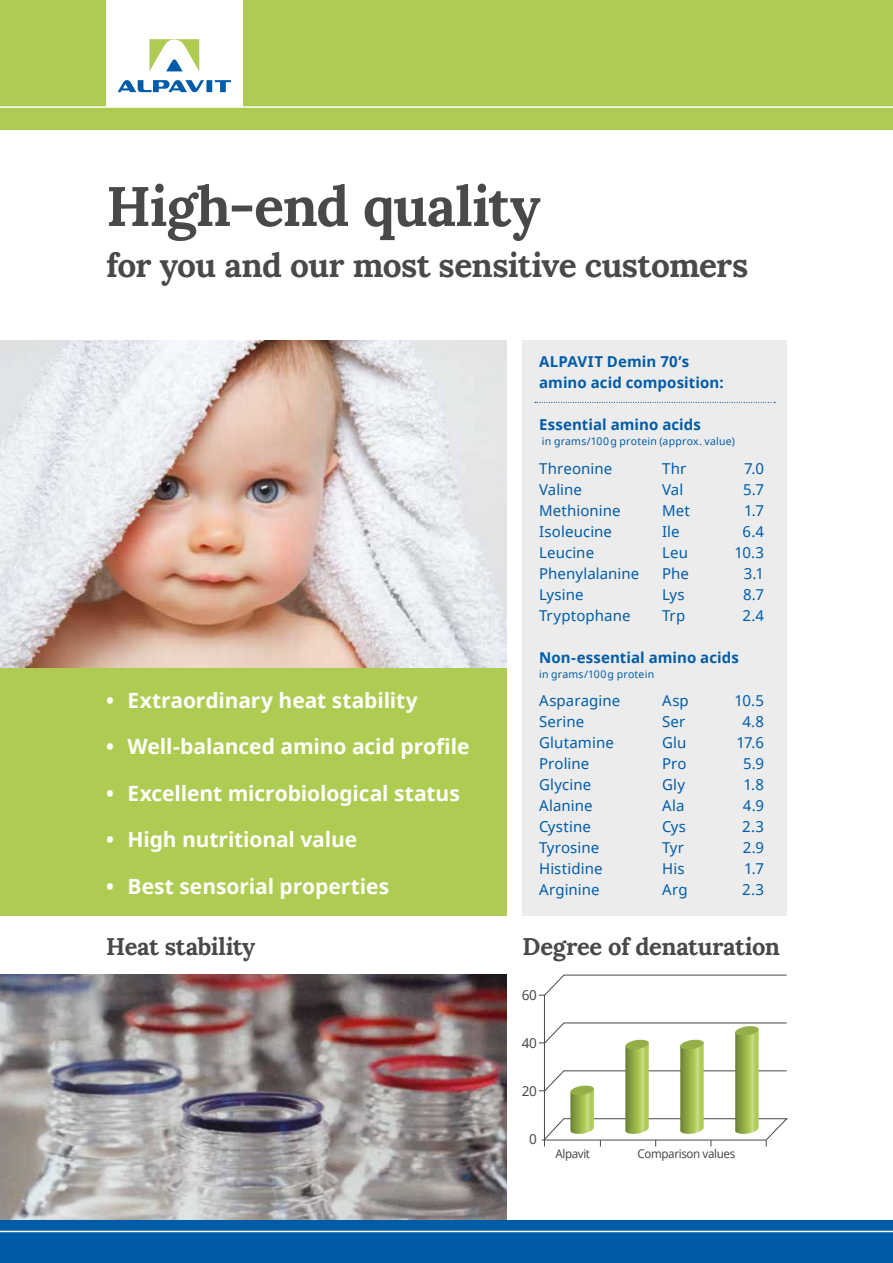
<style>
.page{position:relative;width:893px;height:1263px;background:#fff}
.page>*{position:absolute;margin:0;border:0;box-sizing:border-box;transform-origin:0 0}
.t1{font:700 55.5px "Lora";letter-spacing:-.025em;color:#494948}
.t2{font:700 33.45px "Lora";letter-spacing:-.02em;color:#494948}
.t3{font:700 24px "Lora";letter-spacing:-.015em;color:#494948}
.t4{font:700 21px "Noto Sans";letter-spacing:-.005em;color:#fff}
.t5{font:15px "Noto Sans";letter-spacing:.005em;color:#005ca9}
.t6{font:700 15px/21px "Noto Sans";letter-spacing:.005em;color:#005ca9}
.t7{font:13.5px "Noto Sans";color:#494948}
.t8{font:12px "Noto Sans";letter-spacing:-.03em;color:#494948;scale:.96 1}
.t9{font:10.5px "Noto Sans";letter-spacing:.02em;color:#005ca9}
</style>
<div class="page">
<img style="left:0;top:340px;width:506px;height:328px">
<div style="left:0;top:0;width:893px;height:130px;background:#aecc52"></div>
<div style="left:0;top:668px;width:506px;height:247px;background:#aecc52"></div>
<div style="left:523px;top:340px;width:264px;height:575px;background:#ececed"></div>
<hr style="left:544px;top:995px;width:1px;height:151px;background:#494948">
<svg style="left:539px;top:974px;width:248px;height:22px"></svg>
<svg style="left:539px;top:1022px;width:249px;height:124px"></svg>
<hr style="left:0;top:106px;width:893px;height:2px;background:#fff">
<div style="left:106px;top:0;width:136px;height:107px;background:#fff"></div>
<svg style="left:118px;top:80px;width:113px;height:12px"></svg>
<svg style="left:150px;top:39px;width:49px;height:32px"></svg>
<img style="left:0;top:975px;width:506px;height:245px">
<div style="left:0;top:1220px;width:893px;height:43px;background:#005ca9"></div>
<hr style="left:0;top:1231px;width:893px;height:1px;background:#fff">
<svg style="left:535px;top:402px;width:240px;height:1px"></svg>
<h1 class="t1" style="left:106px;top:170px;width:436px">High-end quality</h1>
<h2 class="t2" style="left:106px;top:243px;width:643px">for you and our most sensitive customers</h2>
<h3 class="t4" style="left:106px;top:685px;width:313px">• Extraordinary heat stability</h3>
<h3 class="t4" style="left:106px;top:732px;width:365px">• Well-balanced amino acid profile</h3>
<h3 class="t4" style="left:106px;top:778px;width:355px">• Excellent microbiological status</h3>
<h3 class="t4" style="left:106px;top:825px;width:252px">• High nutritional value</h3>
<h3 class="t4" style="left:106px;top:871px;width:284px">• Best sensorial properties</h3>
<p class="t6" style="left:539px;top:351px;width:186px">ALPAVIT Demin 70’s amino acid composition:</p>
<p class="t6" style="left:539px;top:414px;width:163px">Essential amino acids</p>
<p class="t9" style="left:542px;top:434px;width:194px">in grams/100g protein (approx. value)</p>
<p class="t5" style="left:539px;top:458px;width:75px">Threonine</p>
<p class="t5" style="left:662px;top:458px;width:26px">Thr</p>
<p class="t5" style="left:744px;top:458px;width:21px">7.0</p>
<p class="t5" style="left:539px;top:479px;width:44px">Valine</p>
<p class="t5" style="left:662px;top:479px;width:23px">Val</p>
<p class="t5" style="left:743px;top:479px;width:22px">5.7</p>
<p class="t5" style="left:539px;top:500px;width:83px">Methionine</p>
<p class="t5" style="left:662px;top:500px;width:29px">Met</p>
<p class="t5" style="left:744px;top:500px;width:22px">1.7</p>
<p class="t5" style="left:539px;top:521px;width:74px">Isoleucine</p>
<p class="t5" style="left:662px;top:521px;width:19px">Ile</p>
<p class="t5" style="left:743px;top:521px;width:23px">6.4</p>
<p class="t5" style="left:539px;top:542px;width:57px">Leucine</p>
<p class="t5" style="left:662px;top:542px;width:27px">Leu</p>
<p class="t5" style="left:734px;top:542px;width:31px">10.3</p>
<p class="t5" style="left:539px;top:563px;width:102px">Phenylalanine</p>
<p class="t5" style="left:662px;top:563px;width:28px">Phe</p>
<p class="t5" style="left:744px;top:563px;width:22px">3.1</p>
<p class="t5" style="left:539px;top:584px;width:46px">Lysine</p>
<p class="t5" style="left:662px;top:584px;width:24px">Lys</p>
<p class="t5" style="left:743px;top:584px;width:23px">8.7</p>
<p class="t5" style="left:539px;top:605px;width:93px">Tryptophane</p>
<p class="t5" style="left:662px;top:605px;width:25px">Trp</p>
<p class="t5" style="left:742px;top:605px;width:23px">2.4</p>
<p class="t6" style="left:539px;top:646px;width:201px">Non-essential amino acids</p>
<p class="t9" style="left:539px;top:667px;width:116px">in grams/100g protein</p>
<p class="t5" style="left:539px;top:690px;width:83px">Asparagine</p>
<p class="t5" style="left:662px;top:690px;width:28px">Asp</p>
<p class="t5" style="left:734px;top:690px;width:31px">10.5</p>
<p class="t5" style="left:539px;top:711px;width:47px">Serine</p>
<p class="t5" style="left:662px;top:711px;width:25px">Ser</p>
<p class="t5" style="left:742px;top:711px;width:23px">4.8</p>
<p class="t5" style="left:539px;top:732px;width:76px">Glutamine</p>
<p class="t5" style="left:662px;top:732px;width:26px">Glu</p>
<p class="t5" style="left:736px;top:732px;width:29px">17.6</p>
<p class="t5" style="left:539px;top:753px;width:52px">Proline</p>
<p class="t5" style="left:662px;top:753px;width:26px">Pro</p>
<p class="t5" style="left:743px;top:753px;width:23px">5.9</p>
<p class="t5" style="left:539px;top:774px;width:54px">Glycine</p>
<p class="t5" style="left:662px;top:774px;width:24px">Gly</p>
<p class="t5" style="left:743px;top:774px;width:22px">1.8</p>
<p class="t5" style="left:539px;top:795px;width:55px">Alanine</p>
<p class="t5" style="left:662px;top:795px;width:24px">Ala</p>
<p class="t5" style="left:743px;top:795px;width:23px">4.9</p>
<p class="t5" style="left:539px;top:816px;width:53px">Cystine</p>
<p class="t5" style="left:662px;top:816px;width:25px">Cys</p>
<p class="t5" style="left:742px;top:816px;width:23px">2.3</p>
<p class="t5" style="left:539px;top:837px;width:62px">Tyrosine</p>
<p class="t5" style="left:662px;top:837px;width:23px">Tyr</p>
<p class="t5" style="left:743px;top:837px;width:23px">2.9</p>
<p class="t5" style="left:539px;top:858px;width:65px">Histidine</p>
<p class="t5" style="left:662px;top:858px;width:24px">His</p>
<p class="t5" style="left:744px;top:858px;width:22px">1.7</p>
<p class="t5" style="left:539px;top:879px;width:62px">Arginine</p>
<p class="t5" style="left:662px;top:879px;width:27px">Arg</p>
<p class="t5" style="left:742px;top:879px;width:23px">2.3</p>
<h3 class="t3" style="left:106px;top:931px;width:151px">Heat stability</h3>
<h3 class="t3" style="left:523px;top:931px;width:259px">Degree of denaturation</h3>
<p class="t7" style="left:522px;top:986px;width:17px">60</p>
<p class="t7" style="left:522px;top:1034px;width:17px">40</p>
<p class="t7" style="left:522px;top:1082px;width:17px">20</p>
<p class="t7" style="left:529px;top:1130px;width:9px">0</p>
<p class="t8" style="left:555px;top:1145px;width:38px">Alpavit</p>
<p class="t8" style="left:637px;top:1145px;width:103px">Comparison values</p>
</div>
